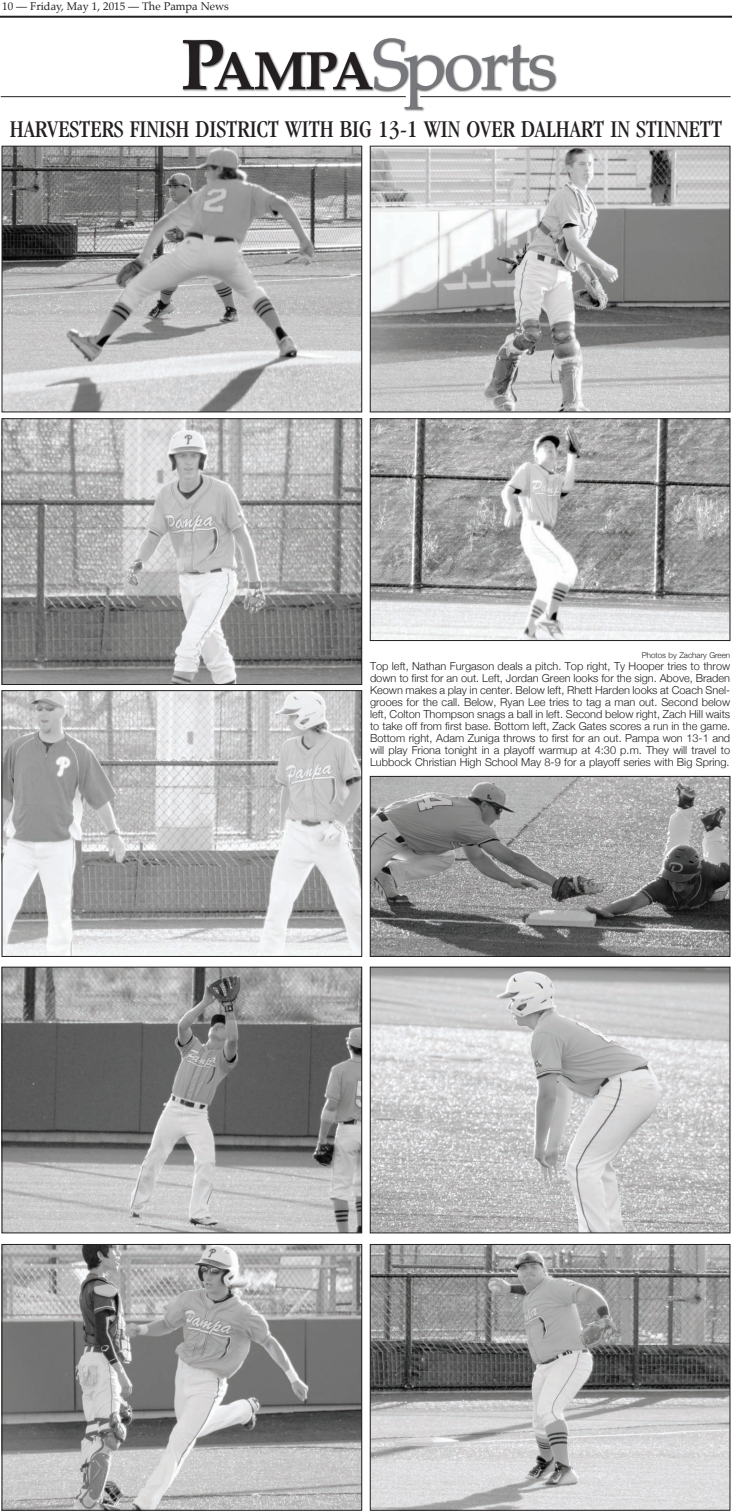
<style>
.page{position:relative;width:732px;height:1512px;background:#fff}
.page>*{position:absolute;margin:0;border:0;box-sizing:border-box;transform-origin:0 0}
.t1{font:72px "Palatino";letter-spacing:-.04em;color:#76787b}
.t2{font:condensed 25px "Garamond";color:#231f20}
.t3{font:300 11px/12px "Helvetica Neue";color:#231f20;text-align:justify}
.t4{font:11px "Palatino";color:#231f20}
.t5{font:300 8px "Helvetica Neue";color:#231f20}
.s1{font-weight:700;color:#231f20}
.s2{font-weight:700;font-size:54px;color:#231f20}
.s3{font-style:inherit}
</style>
<div class="page">
<hr style="left:0;top:16px;width:732px;height:2px;background:#231f20">
<div style="left:182px;top:38px;width:375px;height:74px;background:#231f20;opacity:.75"></div>
<hr style="left:1px;top:96px;width:405px;height:1px;background:#231f20">
<hr style="left:420px;top:96px;width:311px;height:1px;background:#231f20">
<img style="left:4px;top:148px;width:356px;height:262px">
<div style="left:2px;top:146px;width:360px;height:266px;border:1px solid #231f20"></div>
<img style="left:372px;top:148px;width:356px;height:262px">
<div style="left:370px;top:146px;width:360px;height:266px;border:1px solid #231f20"></div>
<img style="left:4px;top:1246px;width:356px;height:263px">
<div style="left:2px;top:1244px;width:360px;height:267px;border:1px solid #231f20"></div>
<img style="left:372px;top:1246px;width:356px;height:263px">
<div style="left:370px;top:1244px;width:360px;height:267px;border:1px solid #231f20"></div>
<img style="left:4px;top:969px;width:356px;height:262px">
<div style="left:2px;top:967px;width:360px;height:266px;border:1px solid #231f20"></div>
<img style="left:372px;top:969px;width:356px;height:262px">
<div style="left:370px;top:967px;width:360px;height:266px;border:1px solid #231f20"></div>
<img style="left:4px;top:692px;width:356px;height:263px">
<div style="left:2px;top:690px;width:360px;height:267px;border:1px solid #231f20"></div>
<img style="left:372px;top:778px;width:356px;height:177px">
<div style="left:370px;top:776px;width:360px;height:181px;border:1px solid #231f20"></div>
<img style="left:4px;top:420px;width:356px;height:263px">
<div style="left:2px;top:418px;width:360px;height:267px;border:1px solid #231f20"></div>
<img style="left:372px;top:420px;width:356px;height:219px">
<div style="left:370px;top:418px;width:360px;height:223px;border:1px solid #231f20"></div>
<p class="t4" style="left:2px;top:-3px;width:228px">10 — Friday, May 1, 2015 — The Pampa News</p>
<p class="t1" style="left:181px;top:5px;width:378px"><span class="s1">P</span><span class="s2">AMPA</span><span class="s3">S</span>ports</p>
<p class="t2" style="left:10px;top:115px;width:714px">HARVESTERS FINISH DISTRICT WITH BIG 13-1 WIN OVER DALHART IN STINNETT</p>
<p class="t5" style="left:642px;top:650px;width:90px">Photos by Zachary Green</p>
<p class="t3" style="left:370px;top:660px;width:362px">Top left, Nathan Furgason deals a pitch. Top right, Ty Hooper tries to throw down to first for an out. Left, Jordan Green looks for the sign. Above, Braden Keown makes a play in center. Below left, Rhett Harden looks at Coach Snel&shy;grooes for the call. Below, Ryan Lee tries to tag a man out. Second below left, Colton Thompson snags a ball in left. Second below right, Zach Hill waits to take off from first base. Bottom left, Zack Gates scores a run in the game.<br>Bottom right, Adam Zuniga throws to first for an out. Pampa won 13-1 and will play Friona tonight in a playoff warmup at 4:30 p.m. They will travel to Lubbock Christian High School May 8-9 for a playoff series with Big Spring.</p>
</div>
